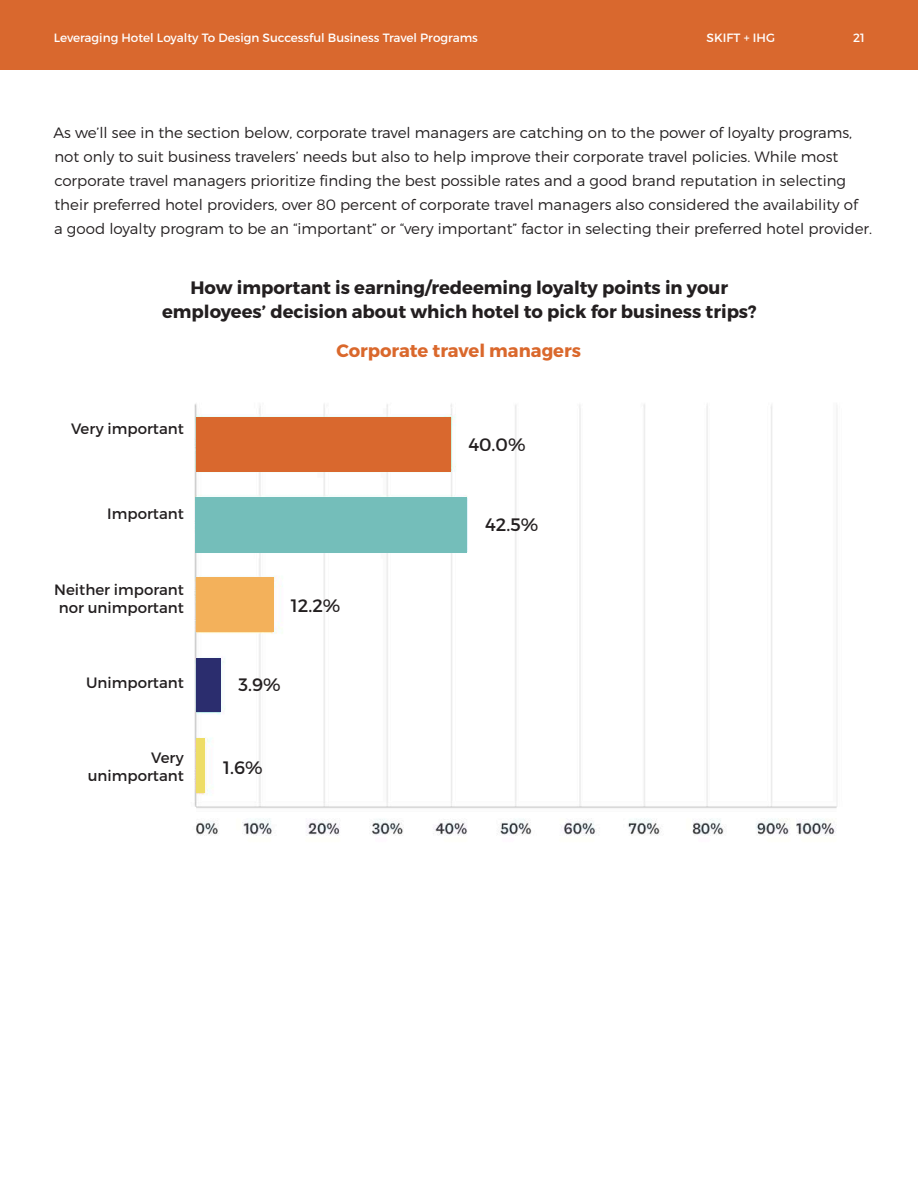
<style>
.page{position:relative;width:918px;height:1188px;background:#fff}
.page>*{position:absolute;margin:0;border:0;box-sizing:border-box;transform-origin:0 0}
.t1{font:700 18px "Montserrat";color:#231f20}
.t2{font:700 18px "Montserrat";color:#da682c}
.t3{font:18px "Montserrat";color:#231f20}
.t4{font:300 15px/24px "Montserrat";color:#231f20}
.t5{font:15px "Montserrat";color:#231f20}
.t6{font:12px "Montserrat";color:#fff}
</style>
<div class="page">
<div style="left:0;top:0;width:918px;height:69px;background:#d9682e"></div>
<img style="left:194px;top:403px;width:643px;height:433px">
<div style="left:196px;top:417px;width:254px;height:55px;background:#d9682e"></div>
<div style="left:196px;top:497px;width:271px;height:55px;background:#74beba"></div>
<div style="left:196px;top:578px;width:77px;height:54px;background:#f3b15b"></div>
<div style="left:196px;top:658px;width:24px;height:54px;background:#2b2d6e"></div>
<div style="left:196px;top:739px;width:9px;height:54px;background:#ed6"></div>
<p class="t6" style="left:54px;top:30px;width:426px">Leveraging Hotel Loyalty To Design Successful Business Travel Programs</p>
<p class="t6" style="left:707px;top:30px;width:70px">SKIFT + IHG</p>
<p class="t6" style="left:853px;top:30px;width:13px">21</p>
<p class="t4" style="left:53px;top:120px;width:806px">As we’ll see in the section below, corporate travel managers are catching on to the power of loyalty programs, not only to suit business travelers’ needs but also to help improve their corporate travel policies. While most corporate travel managers prioritize finding the best possible rates and a good brand reputation in selecting their preferred hotel providers, over 80 percent of corporate travel managers also considered the availability of</p>
<p class="t4" style="left:54px;top:216px;width:819px">a good loyalty program to be an “important” or “very important” factor in selecting their preferred hotel provider.</p>
<p class="t1" style="left:190px;top:277px;width:539px">How important is earning/redeeming loyalty points in your</p>
<p class="t1" style="left:162px;top:301px;width:596px">employees’ decision about which hotel to pick for business trips?</p>
<p class="t2" style="left:336px;top:340px;width:246px">Corporate travel managers</p>
<p class="t5" style="left:71px;top:420px;width:114px">Very important</p>
<p class="t5" style="left:107px;top:505px;width:78px">Important</p>
<p class="t5" style="left:54px;top:580px;width:131px">Neither imporant</p>
<p class="t5" style="left:59px;top:598px;width:127px">nor unimportant</p>
<p class="t5" style="left:86px;top:674px;width:99px">Unimportant</p>
<p class="t5" style="left:151px;top:749px;width:34px">Very</p>
<p class="t5" style="left:88px;top:767px;width:98px">unimportant</p>
<p class="t3" style="left:291px;top:594px;width:51px">12.2%</p>
<p class="t3" style="left:239px;top:673px;width:44px">3.9%</p>
<p class="t3" style="left:223px;top:756px;width:41px">1.6%</p>
<p class="t3" style="left:468px;top:433px;width:59px">40.0%</p>
<p class="t3" style="left:485px;top:514px;width:55px">42.5%</p>
</div>
